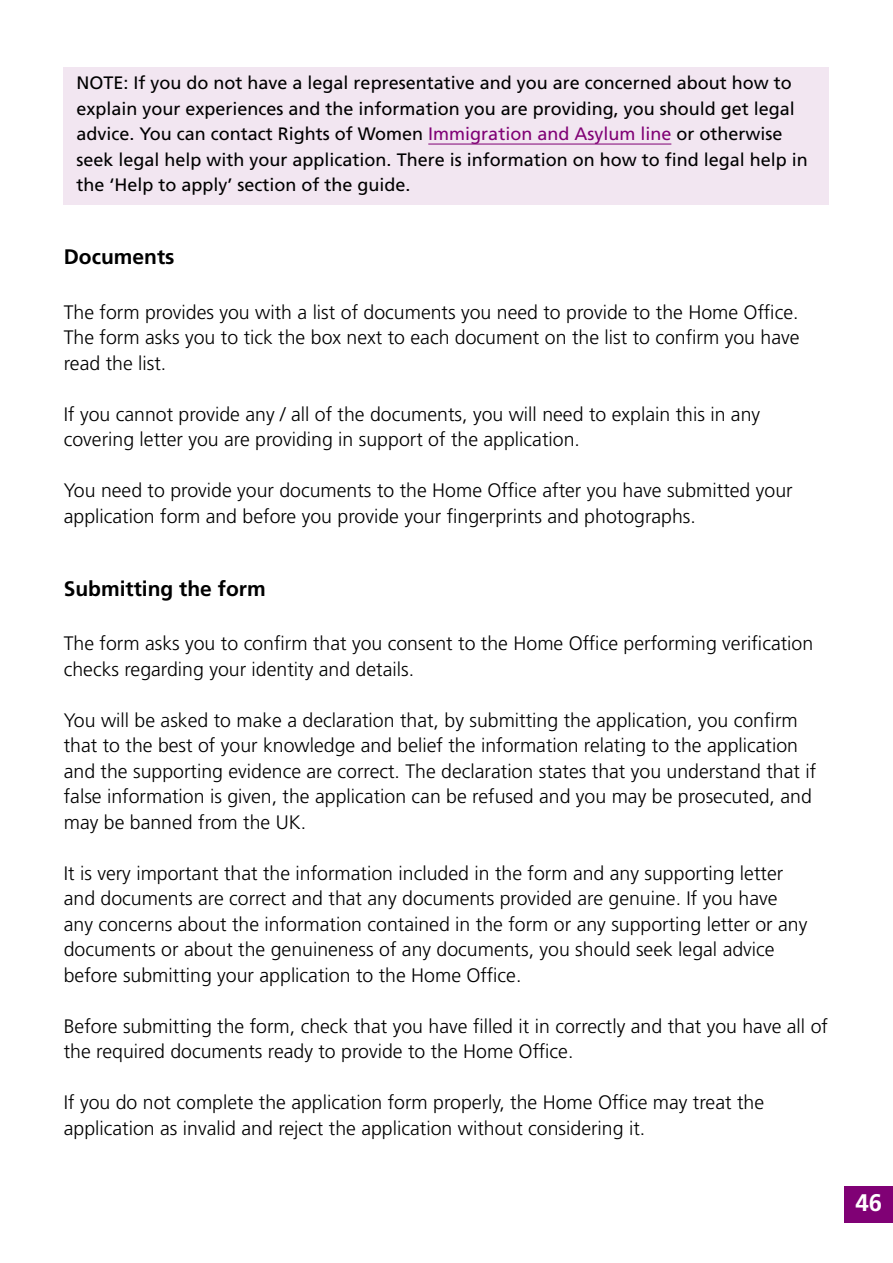
<style>
.page{position:relative;width:893px;height:1263px;background:#fff}
.page>*{position:absolute;margin:0;border:0;box-sizing:border-box;transform-origin:0 0}
.t1{font:700 24px "Frutiger LT Std";color:#fff}
.t2{font:700 21px "Frutiger LT Std";color:#000}
.t3{font:300 19.5px/25.5px "Frutiger LT Std";color:#000}
.t4{font:18px/25.5px "Frutiger LT Std";color:#000}
.s1{color:#800175}
</style>
<div class="page">
<div style="left:844px;top:1186px;width:49px;height:36px;background:#800175"></div>
<div style="left:64px;top:67px;width:765px;height:137px;background:#f2e6f1"></div>
<hr style="left:428px;top:144px;width:243px;height:1px;background:#800175">
<p class="t4" style="left:77px;top:70px;width:733px">NOTE: If you do not have a legal representative and you are concerned about how to explain your experiences and the information you are providing, you should get legal advice. You can contact Rights of Women <span class="s1">Immigration and Asylum line</span> or otherwise seek legal help with your application. There is information on how to find legal help in the ‘Help to apply’ section of the guide.</p>
<p class="t2" style="left:64px;top:244px;width:112px">Documents</p>
<p class="t3" style="left:64px;top:300px;width:737px;text-align:justify">The form provides you with a list of documents you need to provide to the Home Office.<br>The form asks you to tick the box next to each document on the list to confirm you have read the list.</p>
<p class="t3" style="left:64px;top:402px;width:698px">If you cannot provide any / all of the documents, you will need to explain this in any covering letter you are providing in support of the application.</p>
<p class="t3" style="left:64px;top:478px;width:730px">You need to provide your documents to the Home Office after you have submitted your application form and before you provide your fingerprints and photographs.</p>
<p class="t2" style="left:64px;top:577px;width:203px">Submitting the form</p>
<p class="t3" style="left:64px;top:631px;width:751px">The form asks you to confirm that you consent to the Home Office performing verification checks regarding your identity and details.</p>
<p class="t3" style="left:64px;top:708px;width:754px">You will be asked to make a declaration that, by submitting the application, you confirm that to the best of your knowledge and belief the information relating to the application and the supporting evidence are correct. The declaration states that you understand that if false information is given, the application can be refused and you may be prosecuted, and may be banned from the UK.</p>
<p class="t3" style="left:64px;top:861px;width:745px">It is very important that the information included in the form and any supporting letter and documents are correct and that any documents provided are genuine. If you have any concerns about the information contained in the form or any supporting letter or any documents or about the genuineness of any documents, you should seek legal advice before submitting your application to the Home Office.</p>
<p class="t3" style="left:64px;top:1014px;width:766px">Before submitting the form, check that you have filled it in correctly and that you have all of the required documents ready to provide to the Home Office.</p>
<p class="t3" style="left:64px;top:1090px;width:702px">If you do not complete the application form properly, the Home Office may treat the application as invalid and reject the application without considering it.</p>
<p class="t1" style="left:855px;top:1189px;width:28px">46</p>
</div>
